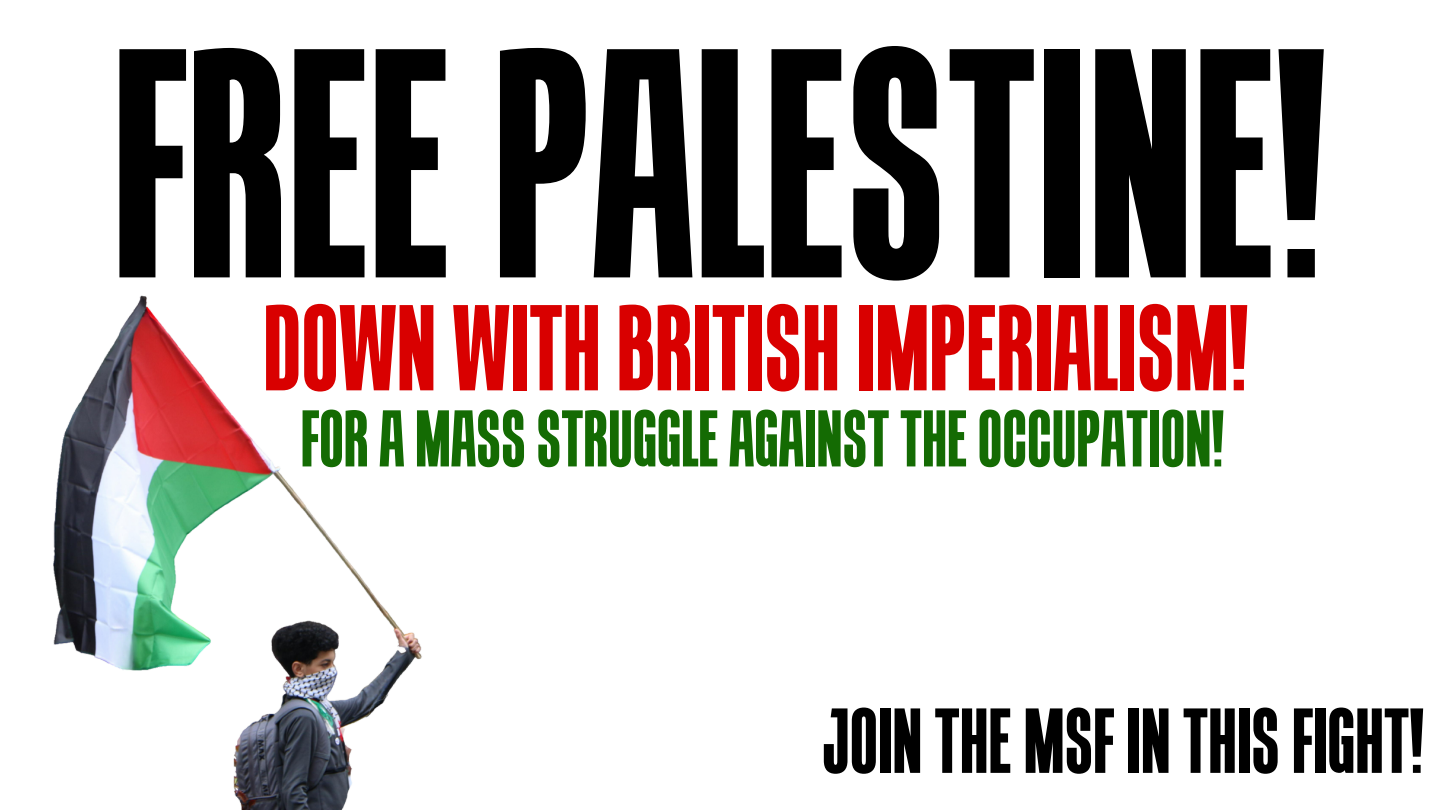
<style>
.page{position:relative;width:1440px;height:810px;background:#fff}
.page>*{position:absolute;margin:0;border:0;box-sizing:border-box;transform-origin:0 0}
.t1{font:700 318.7px "Tandelle";color:#000}
.t2{font:700 119.1px "Tandelle";color:#d90000}
.t3{font:700 90px "Tandelle";color:#000}
.t4{font:700 78.4px "Tandelle";color:#146b03}
</style>
<div class="page">
<img style="left:53px;top:295px;width:369px;height:515px">
<p class="t1" style="left:112px;top:-10px;width:1217px">FREEPALESTINE!</p>
<p class="t2" style="left:263px;top:283px;width:987px">DOWN WITHBRITISHIMPERIALISM!</p>
<p class="t4" style="left:301px;top:396px;width:925px">FORA MASSSTRUGGLEAGAINSTTHEOCCUPATION!</p>
<p class="t3" style="left:822px;top:692px;width:604px">JOINTHE MSF INTHISFIGHT!</p>
</div>
